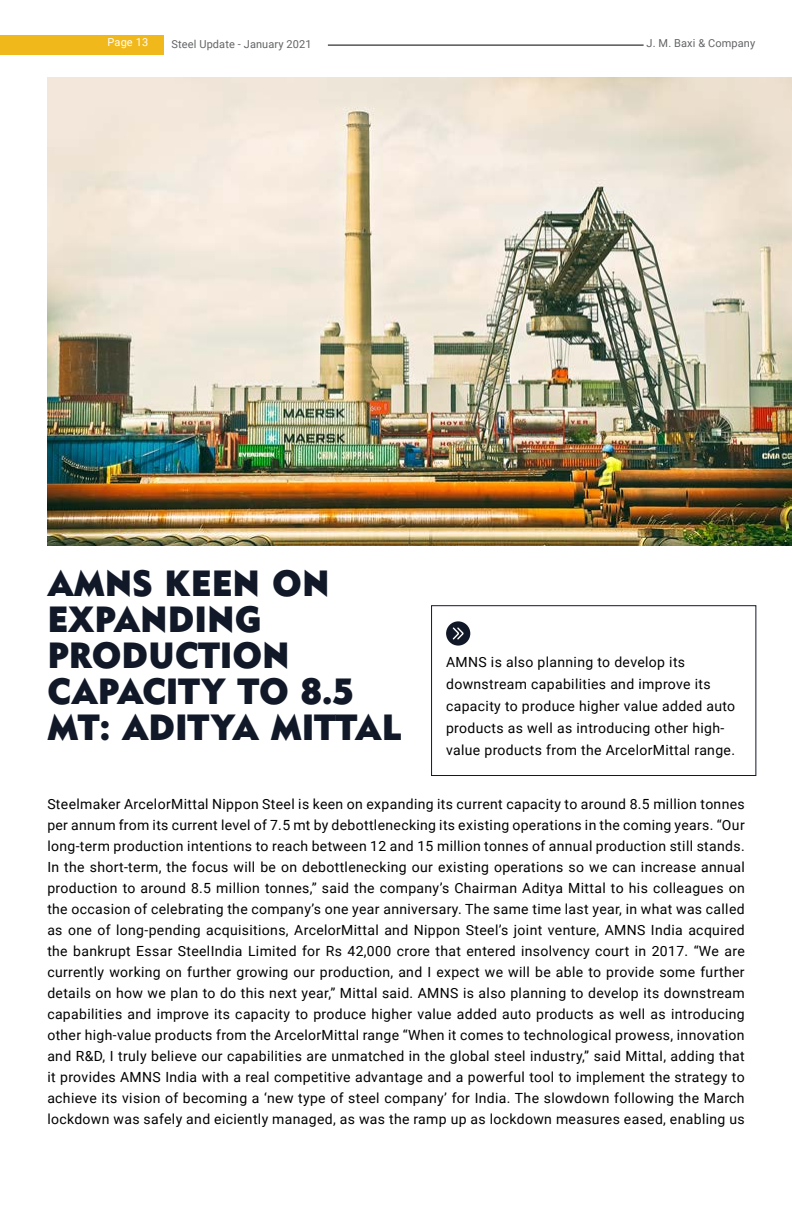
<style>
.page{position:relative;width:792px;height:1224px;background:#fff}
.page>*{position:absolute;margin:0;border:0;box-sizing:border-box;transform-origin:0 0}
.t1{font:700 36px/36px "Nivea";color:#111928}
.t2{font:14px/21px "Roboto";letter-spacing:.025em;color:#000;text-align:justify}
.t3{font:11px "Roboto";letter-spacing:.01em;color:#636466}
.t4{font:11px "Roboto";letter-spacing:.01em;color:#fff}
</style>
<div class="page">
<div style="left:0;top:36px;width:163px;height:19px;background:#f1b81b"></div>
<hr style="left:328px;top:45px;width:316px;height:1px;background:#000">
<div style="left:431px;top:606px;width:325px;height:170px;border:1px solid #111928"></div>
<div style="left:446px;top:621px;width:24px;height:25px;background:#111928;border-radius:50%"></div>
<svg style="left:452px;top:627px;width:12px;height:13px"></svg>
<img style="left:47px;top:77px;width:745px;height:468px">
<p class="t4" style="left:108px;top:34px;width:42px">Page 13</p>
<p class="t3" style="left:172px;top:36px;width:142px">Steel Update - January 2021</p>
<p class="t3" style="left:647px;top:35px;width:110px">J. M. Baxi &amp; Company</p>
<h1 class="t1" style="left:47px;top:564px;width:355px">AMNS KEEN ON<br>EXPANDING<br>PRODUCTION<br>CAPACITY TO 8.5<br>MT: ADITYA MITTAL</h1>
<p class="t2" style="left:446px;top:651px;width:291px;line-height:22px;text-align:left">AMNS is also planning to develop its downstream capabilities and improve its capacity to produce higher value added auto products as well as introducing other high&shy;value products from the ArcelorMittal range.</p>
<p class="t2" style="left:47px;top:793px;width:699px">Steelmaker ArcelorMittal Nippon Steel is keen on expanding its current capacity to around 8.5 million tonnes per annum from its current level of 7.5 mt by debottlenecking its existing operations in the coming years. “Our long-term production intentions to reach between 12 and 15 million tonnes of annual production still stands.<br>In the short-term, the focus will be on debottlenecking our existing operations so we can increase annual production to around 8.5 million tonnes,” said the company’s Chairman Aditya Mittal to his colleagues on the occasion of celebrating the company’s one year anniversary. The same time last year, in what was called as one of long-pending acquisitions, ArcelorMittal and Nippon Steel’s joint venture, AMNS India acquired the bankrupt Essar SteelIndia Limited for Rs 42,000 crore that entered insolvency court in 2017. “We are currently working on further growing our production, and I expect we will be able to provide some further details on how we plan to do this next year,” Mittal said. AMNS is also planning to develop its downstream capabilities and improve its capacity to produce higher value added auto products as well as introducing other high-value products from the ArcelorMittal range “When it comes to technological prowess, innovation and R&amp;D, I truly believe our capabilities are unmatched in the global steel industry,” said Mittal, adding that it provides AMNS India with a real competitive advantage and a powerful tool to implement the strategy to achieve its vision of becoming a ‘new type of steel company’ for India. The slowdown following the March lockdown was safely and eiciently managed, as was the ramp up as lockdown measures eased, enabling us</p>
</div>
